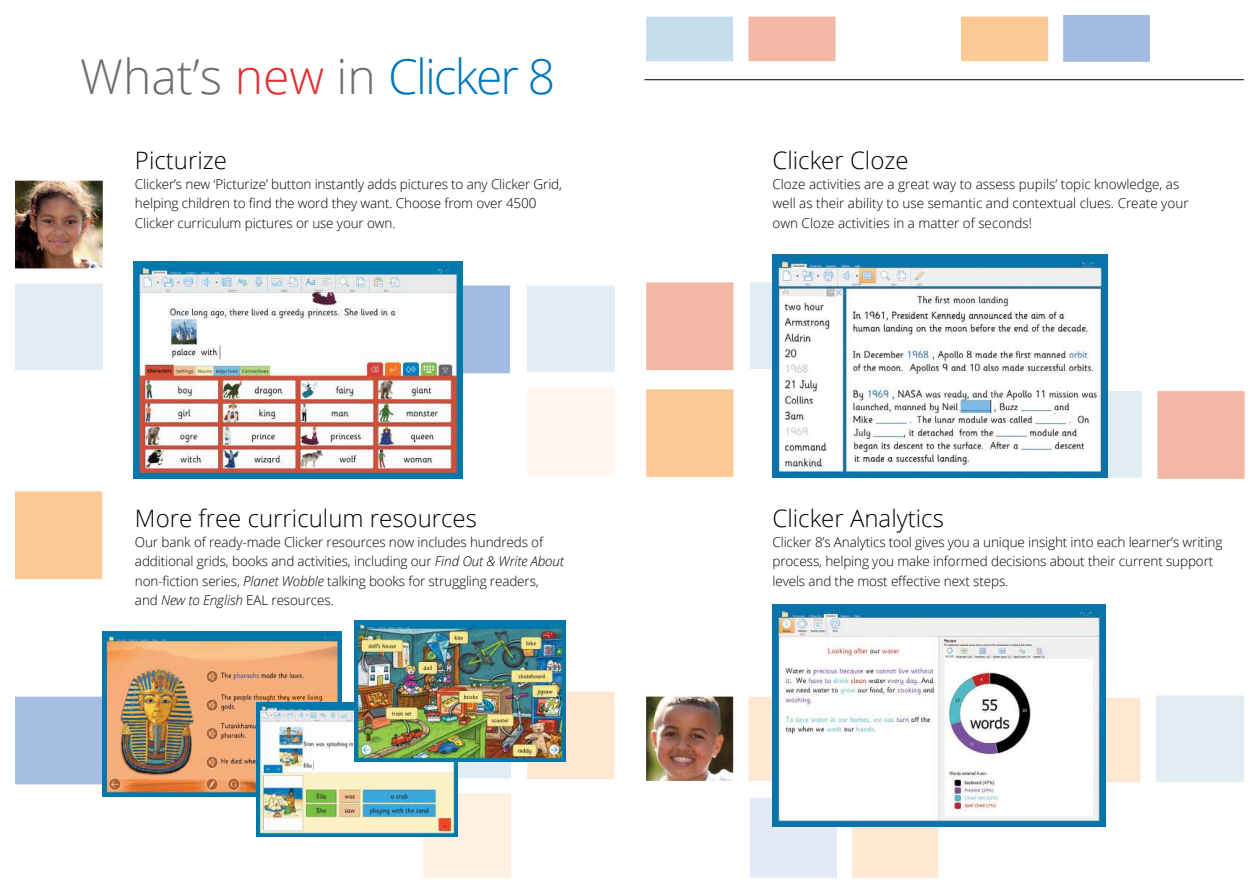
<style>
.page{position:relative;width:1259px;height:893px;background:#fff}
.page>*{position:absolute;margin:0;border:0;box-sizing:border-box;transform-origin:0 0}
.t1{font:300 48px "Open Sans";letter-spacing:-.02em;color:#6d6e71}
.t2{font:300 24px "Open Sans";color:#000}
.t3{font:300 13.5px/19.5px "Open Sans";letter-spacing:-.01em;color:#000}
.s1{color:#e12d34}
.s2{color:#0076bd}
.s3{font-style:italic}
</style>
<div class="page">
<div style="left:735px;top:267px;width:117px;height:117px;background:#e1ecf3;border:15px solid #fff"></div>
<div style="left:1038px;top:683px;width:117px;height:114px;background:#ffe8d1;border:15px solid #fff"></div>
<div style="left:1150px;top:384px;width:102px;height:102px;background:#f3b7a5"></div>
<div style="left:1142px;top:376px;width:117px;height:118px;border:15px solid #fff"></div>
<div style="left:1039px;top:376px;width:118px;height:117px;background:#e1ecf3;border:15px solid #fff"></div>
<div style="left:843px;top:791px;width:103px;height:94px;background:#ffe8d1"></div>
<div style="left:836px;top:783px;width:117px;height:110px;border:15px solid #fff"></div>
<div style="left:742px;top:790px;width:102px;height:95px;background:#e4e9f6"></div>
<div style="left:735px;top:783px;width:117px;height:110px;border:15px solid #fff"></div>
<img style="left:647px;top:698px;width:85px;height:82px">
<div style="left:1055px;top:8px;width:102px;height:61px;background:#a3bbe1"></div>
<div style="left:1047px;top:0;width:118px;height:77px;border:15px solid #fff"></div>
<div style="left:631px;top:267px;width:117px;height:118px;background:#f3b7a5;border:15px solid #fff"></div>
<div style="left:953px;top:9px;width:102px;height:60px;background:#fdca95"></div>
<div style="left:946px;top:2px;width:117px;height:74px;border:15px solid #fff"></div>
<div style="left:631px;top:374px;width:117px;height:118px;background:#fdca95;border:15px solid #fff"></div>
<div style="left:638px;top:9px;width:103px;height:60px;background:#c5deeb"></div>
<div style="left:631px;top:2px;width:117px;height:74px;border:15px solid #fff"></div>
<div style="left:741px;top:9px;width:102px;height:60px;background:#f3b7a5"></div>
<div style="left:733px;top:2px;width:117px;height:74px;border:15px solid #fff"></div>
<div style="left:733px;top:682px;width:117px;height:114px;background:#ffe8d1;border:15px solid #fff"></div>
<img style="left:772px;top:605px;width:333px;height:222px">
<img style="left:772px;top:255px;width:335px;height:223px">
<div style="left:1148px;top:688px;width:103px;height:102px;background:#e1ecf3"></div>
<div style="left:1141px;top:680px;width:117px;height:117px;border:15px solid #fff"></div>
<hr style="left:644px;top:79px;width:600px;height:1px;background:#000">
<div style="left:408px;top:270px;width:117px;height:118px;background:#a3bbe1;border:15px solid #fff"></div>
<div style="left:416px;top:784px;width:102px;height:101px;background:#fff0e1"></div>
<div style="left:408px;top:777px;width:118px;height:116px;border:15px solid #fff"></div>
<img style="left:133px;top:261px;width:330px;height:217px">
<div style="left:8px;top:276px;width:102px;height:102px;background:#e1ecf3"></div>
<div style="left:0;top:268px;width:118px;height:117px;border:15px solid #fff"></div>
<img style="left:16px;top:182px;width:86px;height:85px">
<div style="left:0;top:166px;width:118px;height:117px;border:15px solid #fff"></div>
<div style="left:8px;top:689px;width:102px;height:103px;background:#a7bee3"></div>
<div style="left:0;top:682px;width:118px;height:117px;border:15px solid #fff"></div>
<div style="left:512px;top:677px;width:117px;height:117px;background:#ffe8d1;border:15px solid #fff"></div>
<div style="left:408px;top:677px;width:118px;height:116px;background:#e1ecf3;border:15px solid #fff"></div>
<div style="left:512px;top:373px;width:117px;height:118px;background:#fff7ef;border:15px solid #fff"></div>
<div style="left:512px;top:271px;width:117px;height:116px;background:#e1ecf3;border:15px solid #fff"></div>
<img style="left:103px;top:632px;width:238px;height:164px">
<img style="left:257px;top:702px;width:200px;height:134px">
<img style="left:354px;top:620px;width:211px;height:141px">
<div style="left:8px;top:484px;width:102px;height:103px;background:#fdca95"></div>
<div style="left:0;top:476px;width:117px;height:118px;border:15px solid #fff"></div>
<h1 class="t1" style="left:80px;top:44px;width:477px">What’s <span class="s1">new</span> in <span class="s2">Clicker 8</span></h1>
<h2 class="t2" style="left:135px;top:144px;width:94px">Picturize</h2>
<p class="t3" style="left:135px;top:174px;width:428px">Clicker’s new ‘Picturize’ button instantly adds pictures to any Clicker Grid, helping children to find the word they want. Choose from over 4500<br>Clicker curriculum pictures or use your own.</p>
<h2 class="t2" style="left:135px;top:502px;width:343px">More free curriculum resources</h2>
<p class="t3" style="left:135px;top:532px;width:430px">Our bank of ready-made Clicker resources now includes hundreds of additional grids, books and activities, including our <span class="s3">Find Out &amp; Write About </span>non-fiction series, <span class="s3">Planet Wobble</span> talking books for struggling readers, and <span class="s3">New to English</span> EAL resources.</p>
<h2 class="t2" style="left:772px;top:144px;width:138px">Clicker Cloze</h2>
<p class="t3" style="left:772px;top:174px;width:418px">Cloze activities are a great way to assess pupils’ topic knowledge, as well as their ability to use semantic and contextual clues. Create your own Cloze activities in a matter of seconds!</p>
<h2 class="t2" style="left:772px;top:502px;width:173px">Clicker Analytics</h2>
<p class="t3" style="left:772px;top:532px;width:451px">Clicker 8’s Analytics tool gives you a unique insight into each learner’s writing process, helping you make informed decisions about their current support levels and the most effective next steps.</p>
</div>
